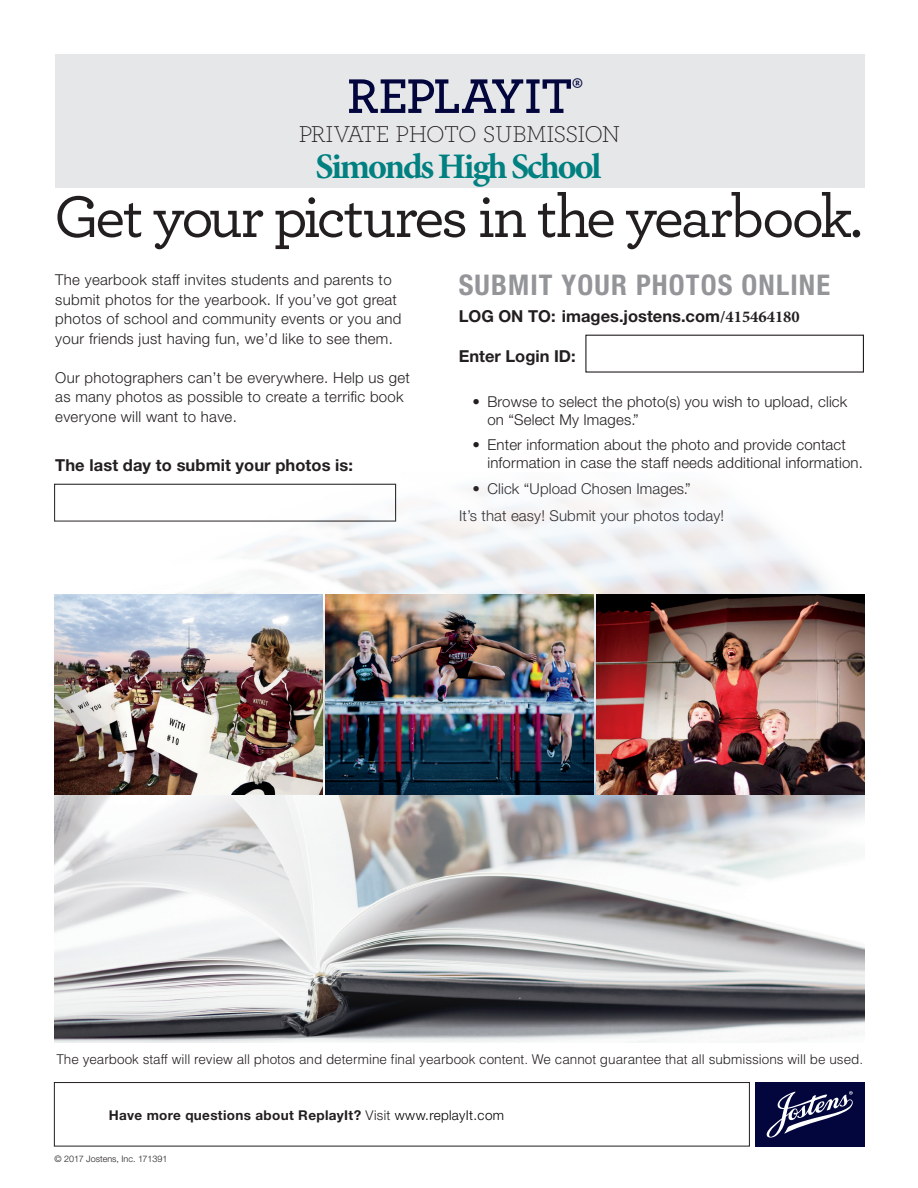
<style>
.page{position:relative;width:918px;height:1188px;background:#fff}
.page>*{position:absolute;margin:0;border:0;box-sizing:border-box;transform-origin:0 0}
.t1{font:500 61.5px "Archer";letter-spacing:-.045em;color:#231f20}
.t2{font:600 51px "Archer";letter-spacing:-.02em;color:#02063d}
.t3{font:700 36px "Minion Pro";letter-spacing:-.06em;color:#008080}
.t4{font:700 condensed 28.5px "Helvetica Neue";letter-spacing:.04em;color:#939598}
.t5{font:300 24px "Archer";letter-spacing:-.03em;color:#231f20}
.t6{font:700 16.5px "Helvetica Neue";color:#231f20}
.t7{font:300 15px/19.5px "Helvetica Neue";letter-spacing:.02em;color:#231f20}
.t8{font:300 13.5px "Helvetica";color:#231f20}
.t9{font:700 13.5px "Helvetica Neue";letter-spacing:.025em;color:#231f20}
.t10{font:300 9px "Helvetica Neue";color:#231f20}
.s1{font-family:"Minion Pro"}
.s2{font-weight:300}
.s3{font-weight:300;color:#000}
</style>
<div class="page">
<div style="left:755px;top:1082px;width:110px;height:64px;background:#02063d"></div>
<div style="left:54px;top:1082px;width:696px;height:64px;border:1px solid #231f20"></div>
<svg style="left:762px;top:1091px;width:94px;height:56px"></svg>
<div style="left:585px;top:335px;width:279px;height:38px;border:1px solid #231f20"></div>
<div style="left:55px;top:54px;width:810px;height:134px;background:#e6e7e9"></div>
<img style="left:54px;top:483px;width:811px;height:559px">
<img style="left:325px;top:594px;width:268px;height:200px">
<img style="left:54px;top:594px;width:268px;height:200px">
<img style="left:596px;top:594px;width:269px;height:200px">
<h2 class="t2" style="left:347px;top:58px;width:238px">REPLAYIT<sup>®</sup></h2>
<h3 class="t5" style="left:299px;top:118px;width:323px">PRIVATE PHOTO SUBMISSION</h3>
<h3 class="t3" style="left:315px;top:141px;width:288px">Simonds High School</h3>
<h1 class="t1" style="left:54px;top:172px;width:810px">Get your pictures in the yearbook.</h1>
<h3 class="t4" style="left:459px;top:268px;width:373px">SUBMIT YOUR PHOTOS ONLINE</h3>
<p class="t6" style="left:459px;top:306px;width:343px">LOG ON TO: images.jostens.com<span class="s1">/415464180</span></p>
<p class="t6" style="left:459px;top:346px;width:119px">Enter Login ID:</p>
<p class="t7" style="left:488px;top:393px;width:361px;line-height:18px;text-indent:-15px">• Browse to select the photo(s) you wish to upload, click on “Select My Images.”</p>
<p class="t7" style="left:488px;top:436px;width:377px;line-height:18px;text-indent:-15px">• Enter information about the photo and provide contact information in case the staff needs additional information.</p>
<p class="t7" style="left:459px;top:476px;width:267px;line-height:26.2px;text-indent:14px">• Click “Upload Chosen Images.”<br>It’s that easy! Submit your photos today!</p>
<p class="t7" style="left:55px;top:270px;width:348px">The yearbook staff invites students and parents to submit photos for the yearbook. If you’ve got great photos of school and community events or you and your friends just having fun, we’d like to see them.</p>
<p class="t7" style="left:55px;top:367px;width:356px">Our photographers can’t be everywhere. Help us get as many photos as possible to create a terrific book everyone will want to have.</p>
<p class="t6" style="left:55px;top:455px;width:299px">The last day to submit your photos is:</p>
<p class="t8" style="left:56px;top:1051px;width:808px">The yearbook staff will review all photos and determine final yearbook content. We cannot guarantee that all submissions will be used.</p>
<p class="t9" style="left:109px;top:1106px;width:397px">Have more questions about ReplayIt? <span class="s2">Visit</span> <span class="s3">www.replayIt.com</span></p>
<p class="t10" style="left:55px;top:1154px;width:115px">© 2017 Jostens, Inc. 171391</p>
</div>
